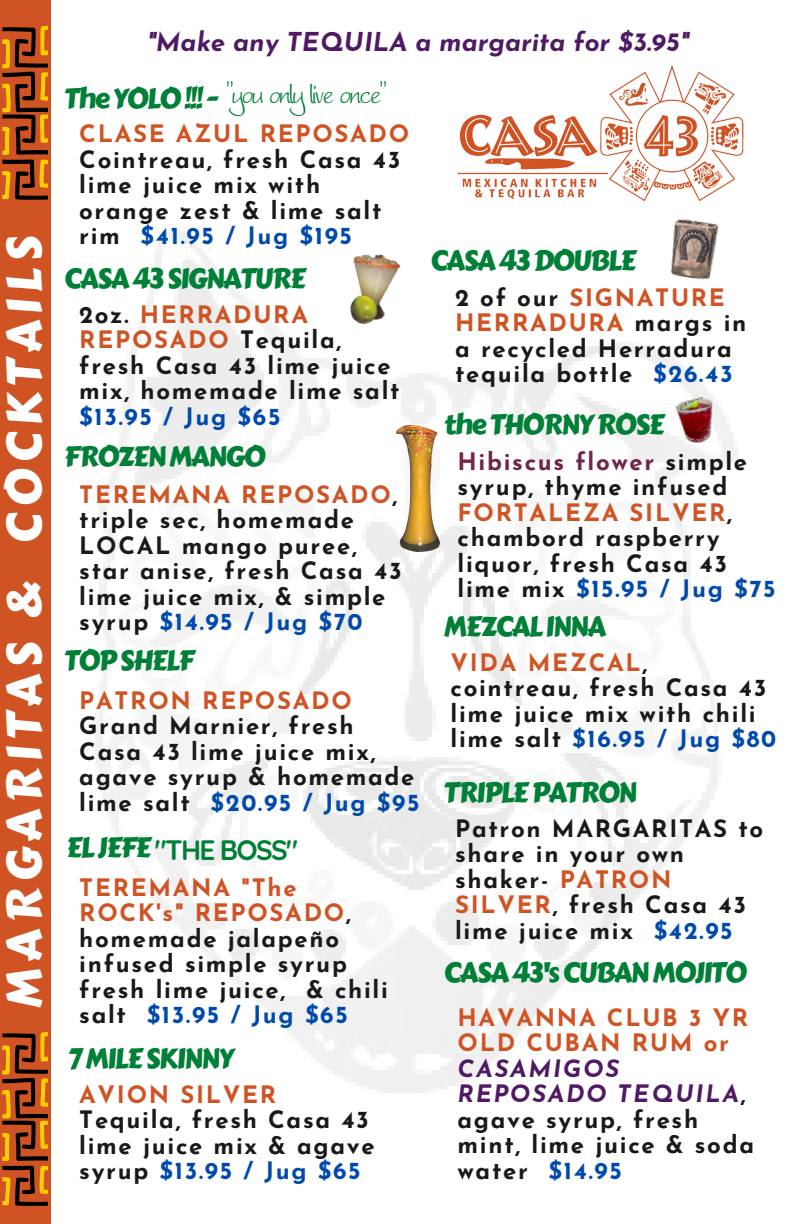
<style>
.page{position:relative;width:792px;height:1224px;background:#fff}
.page>*{position:absolute;margin:0;border:0;box-sizing:border-box;transform-origin:0 0}
.t1{font:48.4px "Carter One";letter-spacing:.125em;color:#fff}
.t2{font:38px "Worstveld Sling";letter-spacing:-.06em;color:#008037}
.t3{font:28px "Carter One";letter-spacing:-.06em;color:#008037}
.t4{font:700 28px "Quicksand";letter-spacing:-.06em;color:#008037}
.t5{font:italic 700 26px "Josefin Sans";color:#4f1964}
.t6{font:700 24px/25.6px "Josefin Sans";letter-spacing:.07em;color:#1a1819}
.s1{color:#d05323}
.s2{color:#004aad}
.s3{color:#74244b}
.s4{font-style:italic;color:#4f1964}
</style>
<div class="page">
<img style="left:50px;top:186px;width:688px;height:954px">
<div style="left:0;top:0;width:50px;height:1224px;background:#d05323"></div>
<svg style="left:2px;top:26px;width:45px;height:174px"></svg>
<svg style="left:2px;top:1032px;width:45px;height:174px"></svg>
<img style="left:667px;top:218px;width:52px;height:63px">
<img style="left:346px;top:252px;width:55px;height:75px">
<img style="left:396px;top:426px;width:44px;height:126px">
<img style="left:671px;top:391px;width:53px;height:59px">
<img style="left:443px;top:64px;width:301px;height:154px">
<p class="t1" style="left:-13px;top:1009px;width:774px;rotate:-90deg">MARGARITAS &amp; COCKTAILS</p>
<h6 class="t5" style="left:146px;top:31px;width:544px">"Make any TEQUILA a margarita for $3.95"</h6>
<h4 class="t3" style="left:64px;top:77px;width:156px">TheYOLO!!!-</h4>
<p class="t2" style="left:226px;top:76px;width:163px">"you only live once"</p>
<p class="t6" style="left:79px;top:123px;width:332px"><span class="s1">CLASE AZUL REPOSADO<br></span>Cointreau, fresh Casa 43 lime juice mix with orange zest &amp; lime salt rim <span class="s2">$41.95 / Jug $195</span></p>
<h4 class="t3" style="left:64px;top:257px;width:244px">CASA43SIGNATURE</h4>
<h4 class="t6" style="left:79px;top:304px;width:322px">2oz. <span class="s1">HERRADURA<br>REPOSADO</span> Tequila, fresh Casa 43 lime juice mix, homemade lime salt <span class="s2">$13.95 / Jug $65</span></h4>
<p class="t3" style="left:64px;top:436px;width:203px">FROZENMANGO</p>
<p class="t6" style="left:79px;top:484px;width:320px"><span class="s1">TEREMANA REPOSADO</span>, triple sec, homemade<br>LOCAL mango puree,</p>
<h4 class="t6" style="left:79px;top:561px;width:324px">star anise, fresh Casa 43 lime juice mix, &amp; simple syrup <span class="s2">$14.95 / Jug $70</span></h4>
<p class="t3" style="left:64px;top:639px;width:132px">TOPSHELF</p>
<h4 class="t6" style="left:79px;top:690px;width:342px"><span class="s1">PATRON REPOSADO<br></span>Grand Marnier, fresh<br>Casa 43 lime juice mix, agave syrup &amp; homemade lime salt <span class="s2">$20.95 / Jug $95</span></h4>
<p class="t3" style="left:66px;top:826px;width:87px">ELJEFE</p>
<h3 class="t4" style="left:155px;top:832px;width:145px">"THE BOSS"</h3>
<p class="t6" style="left:79px;top:877px;width:310px"><span class="s1">TEREMANA "The<br>ROCK's" REPOSADO</span>, homemade jalapeño infused simple syrup fresh lime juice, &amp; chili salt <span class="s2">$13.95 / Jug $65</span></p>
<h4 class="t3" style="left:68px;top:1037px;width:167px">7MILESKINNY</h4>
<p class="t6" style="left:79px;top:1084px;width:297px"><span class="s1">AVION SILVER<br></span>Tequila, fresh Casa 43 lime juice mix &amp; agave syrup <span class="s2">$13.95 / Jug $65</span></p>
<p class="t3" style="left:430px;top:239px;width:208px">CASA43DOUBLE</p>
<p class="t6" style="left:455px;top:287px;width:293px">2 of our <span class="s1">SIGNATURE<br>HERRADURA</span> margs in a recycled Herradura tequila bottle <span class="s2">$26.43</span></p>
<p class="t3" style="left:444px;top:403px;width:222px">the THORNYROSE</p>
<h5 class="t6" style="left:458px;top:451px;width:320px"><span class="s3">Hibiscus flower</span> simple syrup, thyme infused<br><span class="s1">FORTALEZA SILVER</span>, chambord raspberry liquor, fresh Casa 43 lime mix <span class="s2">$15.95 / Jug $75</span></h5>
<p class="t3" style="left:444px;top:605px;width:164px">MEZCALINNA</p>
<h4 class="t6" style="left:451px;top:652px;width:327px"><span class="s1">VIDA MEZCAL</span>, cointreau, fresh Casa 43 lime juice mix with chili lime salt <span class="s2">$16.95 / Jug $80</span></h4>
<h6 class="t3" style="left:444px;top:771px;width:195px">TRIPLEPATRON</h6>
<p class="t6" style="left:455px;top:818px;width:310px">Patron MARGARITAS to share in your own shaker- <span class="s1">PATRON<br>SILVER</span>, fresh Casa 43 lime juice mix <span class="s2">$42.95</span></p>
<h4 class="t3" style="left:444px;top:951px;width:305px">CASA43'sCUBANMOJITO</h4>
<p class="t6" style="left:458px;top:1007px;width:298px"><span class="s1">HAVANNA CLUB 3 YR<br>OLD CUBAN RUM or<br></span><span class="s4">CASAMIGOS<br>REPOSADO TEQUILA</span>, agave syrup, fresh mint, lime juice &amp; soda water <span class="s2">$14.95</span></p>
</div>
